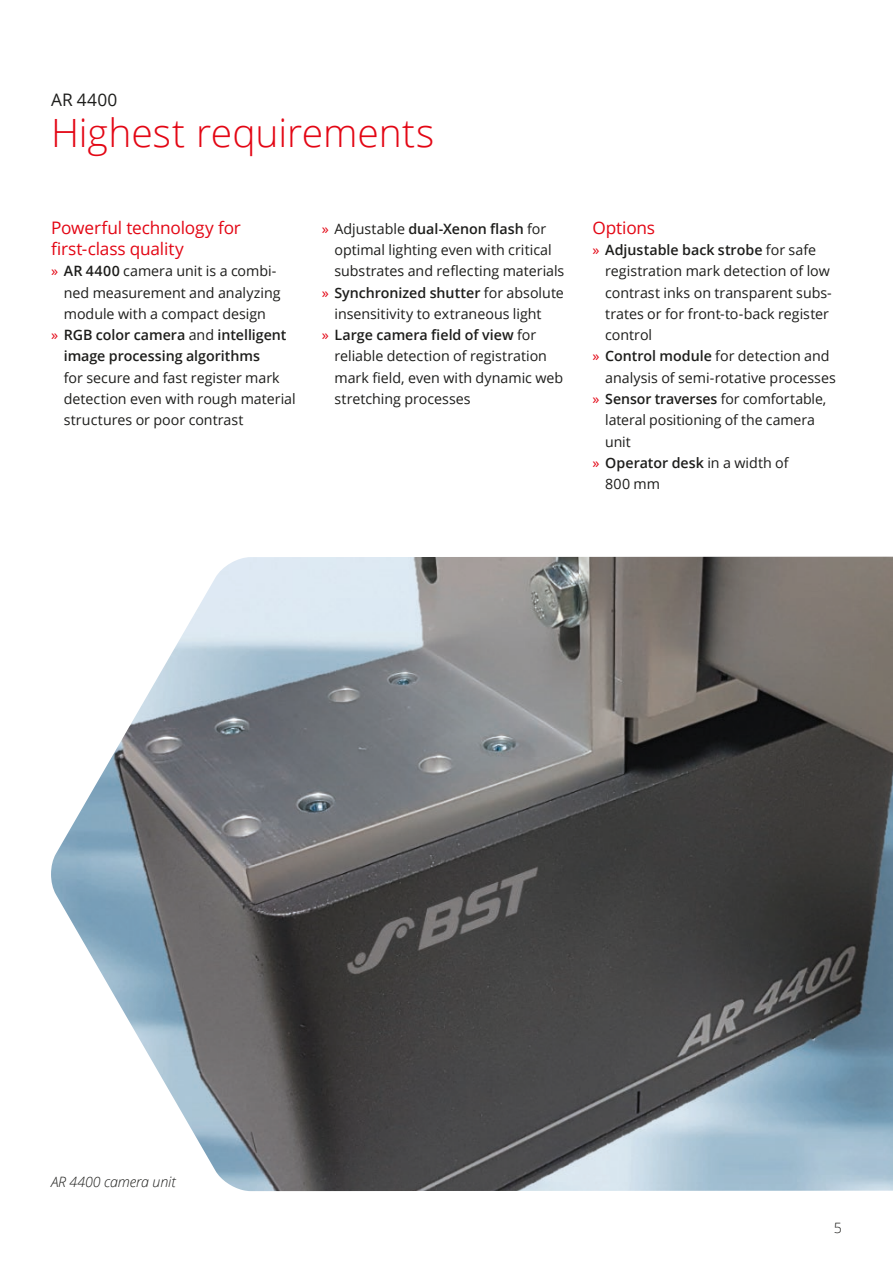
<style>
.page{position:relative;width:893px;height:1263px;background:#fff}
.page>*{position:absolute;margin:0;border:0;box-sizing:border-box;transform-origin:0 0}
.t1{font:300 39px "Open Sans";color:#e30614}
.t2{font:17.25px/21.3px "Open Sans";letter-spacing:-.01em;color:#e30614}
.t3{font:17.25px "Open Sans";letter-spacing:.015em;color:#1d1d1b}
.t4{font:14.25px/21.3px "Open Sans";color:#1d1d1b}
.t5{font:600 14.25px "Open Sans";color:#1d1d1b}
.t6{font:italic 300 14.25px "Open Sans";letter-spacing:-.01em;color:#1d1d1b}
.t7{font:300 14.25px "Open Sans";color:#1d1d1b}
.s1{color:#e30614}
.s2{font-weight:600}
.s3{font-weight:400;color:#e30614}
.s4{font-weight:400}
</style>
<div class="page">
<img style="left:51px;top:557px;width:842px;height:634px">
<p class="t3" style="left:51px;top:88px;width:68px">AR 4400</p>
<h1 class="t1" style="left:51px;top:106px;width:385px">Highest requirements</h1>
<p class="t2" style="left:51px;top:217px;width:191px">Powerful technology for first-class quality</p>
<p class="t4" style="left:51px;top:260px;width:227px"><span class="s1">»</span> <span class="s2">AR 4400</span> camera unit is a combi-</p>
<p class="t4" style="left:64px;top:281px;width:218px">ned measurement and analyzing</p>
<p class="t4" style="left:64px;top:303px;width:204px">module with a compact design</p>
<p class="t5" style="left:51px;top:325px;width:237px"><span class="s3">»</span> RGB color camera <span class="s4">and</span> intelligent</p>
<p class="t5" style="left:64px;top:346px;width:198px">image processing algorithms</p>
<p class="t4" style="left:64px;top:366px;width:233px">for secure and fast register mark detection even with rough material structures or poor contrast</p>
<p class="t5" style="left:322px;top:219px;width:226px"><span class="s3">»</span> <span class="s4">Adjustable</span> dual-Xenon flash <span class="s4">for</span></p>
<p class="t4" style="left:334px;top:239px;width:219px">optimal lighting even with critical</p>
<p class="t4" style="left:334px;top:260px;width:231px">substrates and reflecting materials</p>
<p class="t5" style="left:322px;top:283px;width:244px"><span class="s3">»</span> Synchronized shutter <span class="s4">for absolute</span></p>
<p class="t4" style="left:334px;top:303px;width:209px">insensitivity to extraneous light</p>
<p class="t5" style="left:322px;top:325px;width:216px"><span class="s3">»</span> Large camera field of view <span class="s4">for</span></p>
<p class="t4" style="left:334px;top:345px;width:214px">reliable detection of registration</p>
<p class="t4" style="left:334px;top:367px;width:230px">mark field, even with dynamic web</p>
<p class="t4" style="left:334px;top:388px;width:138px">stretching processes</p>
<p class="t2" style="left:592px;top:217px;width:64px">Options</p>
<p class="t5" style="left:592px;top:240px;width:225px"><span class="s3">»</span> Adjustable back strobe <span class="s4">for safe</span></p>
<p class="t4" style="left:605px;top:260px;width:226px">registration mark detection of low</p>
<p class="t4" style="left:605px;top:281px;width:228px">contrast inks on transparent subs-</p>
<p class="t4" style="left:605px;top:303px;width:225px">trates or for front-to-back register</p>
<p class="t4" style="left:605px;top:324px;width:49px">control</p>
<p class="t4" style="left:592px;top:345px;width:239px"><span class="s1">»</span> <span class="s2">Control module</span> for detection and</p>
<p class="t4" style="left:605px;top:366px;width:232px">analysis of semi-rotative processes</p>
<p class="t5" style="left:592px;top:389px;width:235px"><span class="s3">»</span> Sensor traverses <span class="s4">for comfortable,</span></p>
<p class="t4" style="left:605px;top:409px;width:211px">lateral positioning of the camera</p>
<p class="t4" style="left:605px;top:430px;width:27px">unit</p>
<p class="t5" style="left:592px;top:453px;width:198px"><span class="s3">»</span> Operator desk <span class="s4">in a width of</span></p>
<p class="t4" style="left:605px;top:473px;width:56px">800 mm</p>
<p class="t6" style="left:51px;top:1172px;width:126px">AR 4400 camera unit</p>
<p class="t7" style="left:834px;top:1218px;width:10px">5</p>
</div>
